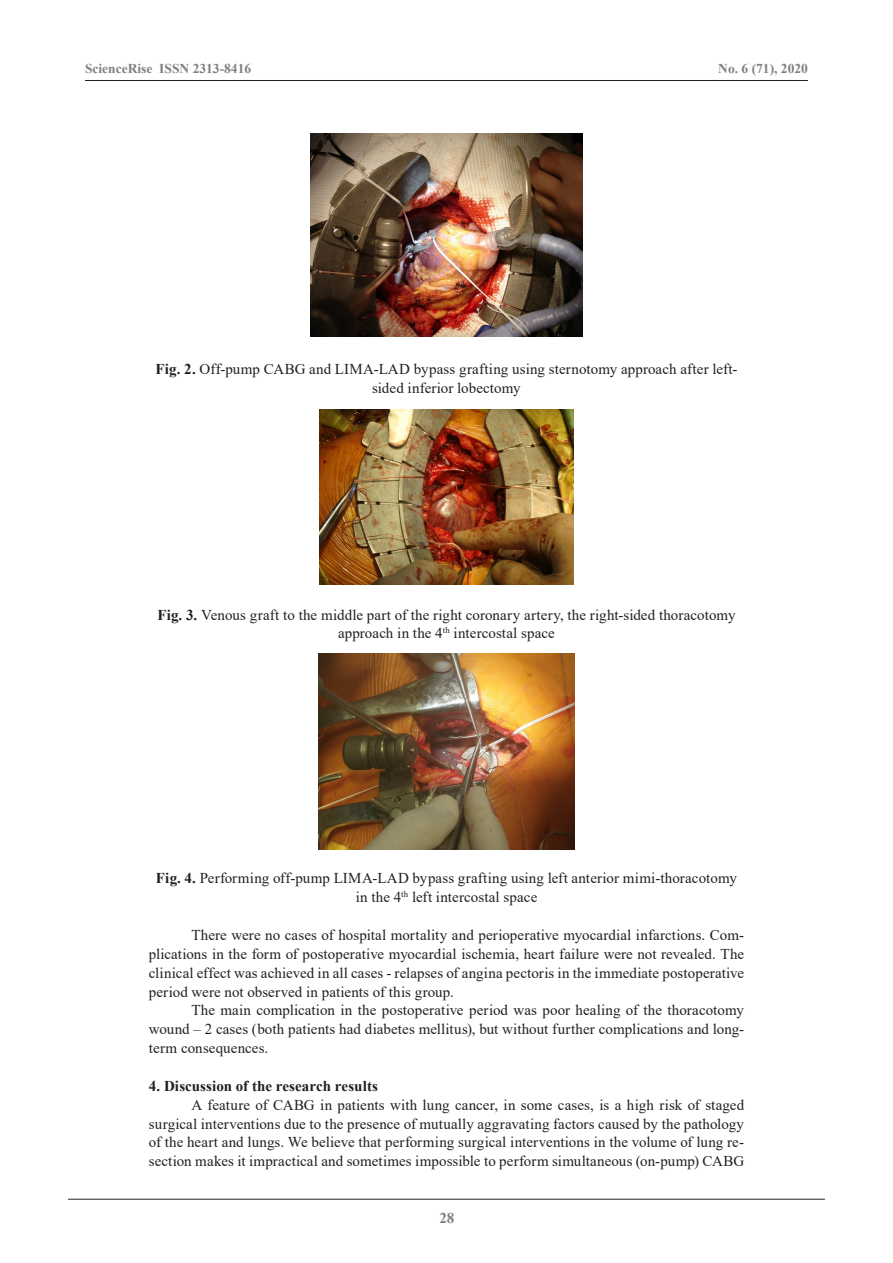
<style>
.page{position:relative;width:893px;height:1263px;background:#fff}
.page>*{position:absolute;margin:0;border:0;box-sizing:border-box;transform-origin:0 0}
.t1{font:15px/18.9px "Times New Roman";letter-spacing:.005em;color:#231f20;text-align:center}
.t2{font:700 15px "Times New Roman";letter-spacing:.005em;color:#231f20}
.t3{font:700 15px "Times New Roman";color:#7f7f7f}
.t4{font:700 13.5px "Times New Roman";color:#7f7f7f}
.s1{font-weight:700}
</style>
<div class="page">
<hr style="left:68px;top:1199px;width:757px;height:1px;background:#231f20">
<hr style="left:85px;top:80px;width:723px;height:1px;background:#231f20">
<img style="left:311px;top:133px;width:271px;height:204px">
<img style="left:319px;top:409px;width:255px;height:176px">
<img style="left:319px;top:654px;width:255px;height:196px">
<p class="t4" style="left:85px;top:59px;width:168px">ScienceRise ISSN 2313-8416</p>
<p class="t4" style="left:718px;top:59px;width:91px">No. 6 (71), 2020</p>
<p class="t1" style="left:156px;top:359px;width:583px"><span class="s1">Fig. 2.</span> Off-pump CABG and LIMA-LAD bypass grafting using sternotomy approach after left&shy;sided inferior lobectomy</p>
<p class="t1" style="left:157px;top:605px;width:580px"><span class="s1">Fig. 3.</span> Venous graft to the middle part of the right coronary artery, the right-sided thoracotomy approach in the 4<sup>th</sup> intercostal space</p>
<p class="t1" style="left:156px;top:868px;width:583px"><span class="s1">Fig. 4.</span> Performing off-pump LIMA-LAD bypass grafting using left anterior mimi-thoracotomy in the 4<sup>th</sup> left intercostal space</p>
<p class="t1" style="left:149px;top:925px;width:597px;text-align:justify;text-indent:43px">There were no cases of hospital mortality and perioperative myocardial infarctions. Com&shy;plications in the form of postoperative myocardial ischemia, heart failure were not revealed. The clinical effect was achieved in all cases - relapses of angina pectoris in the immediate postoperative period were not observed in patients of this group.</p>
<p class="t1" style="left:149px;top:1000px;width:597px;text-align:justify;text-indent:43px">The main complication in the postoperative period was poor healing of the thoracotomy wound – 2 cases (both patients had diabetes mellitus), but without further complications and long&shy;term consequences.</p>
<p class="t2" style="left:149px;top:1075px;width:231px">4. Discussion of the research results</p>
<p class="t1" style="left:149px;top:1095px;width:597px;text-align:justify;text-indent:43px">A feature of CABG in patients with lung cancer, in some cases, is a high risk of staged surgical interventions due to the presence of mutually aggravating factors caused by the pathology of the heart and lungs. We believe that performing surgical interventions in the volume of lung re&shy;section makes it impractical and sometimes impossible to perform simultaneous (on-pump) CABG</p>
<p class="t3" style="left:439px;top:1207px;width:16px">28</p>
</div>
